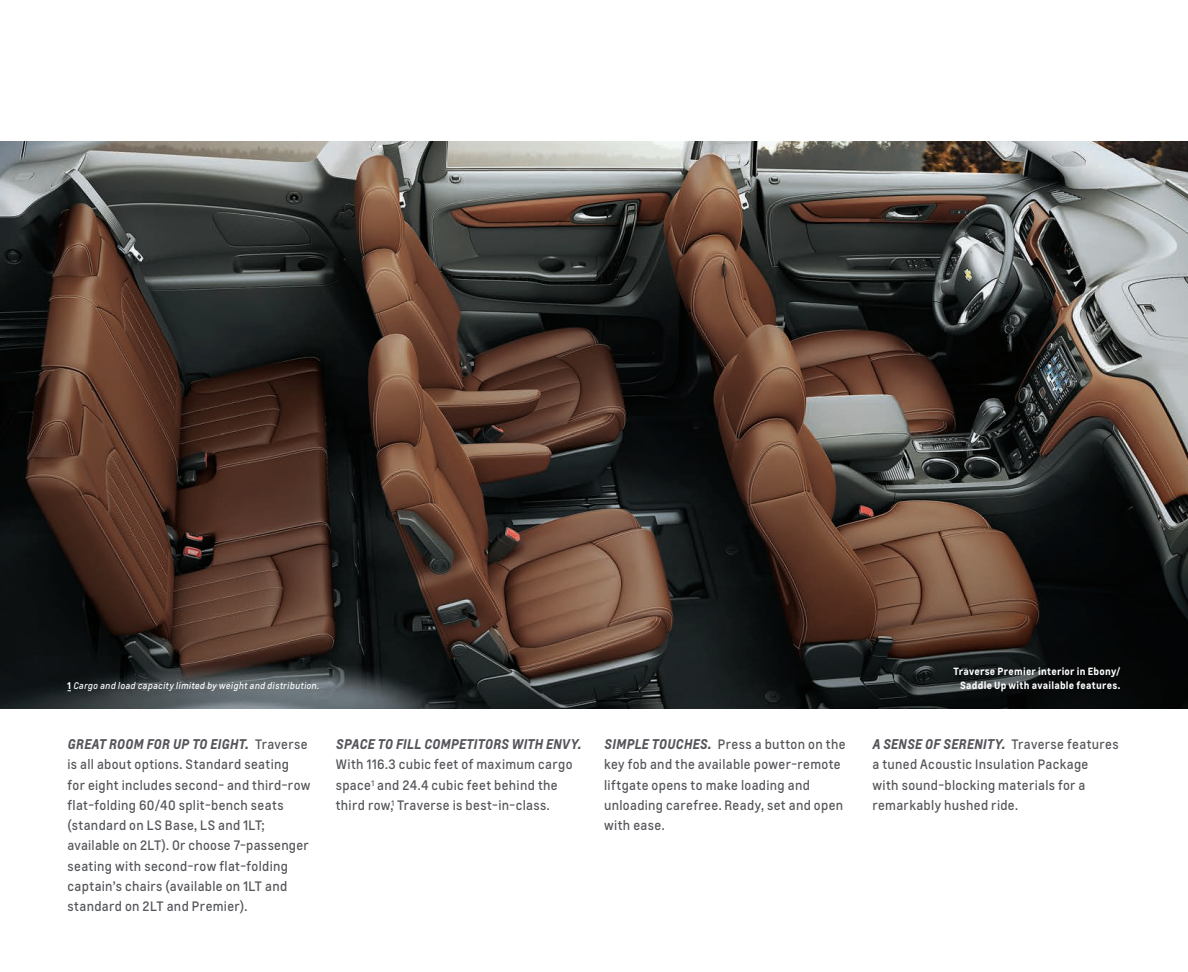
<style>
.page{position:relative;width:1188px;height:972px;background:#fff}
.page>*{position:absolute;margin:0;border:0;box-sizing:border-box;transform-origin:0 0}
.t1{font:italic 700 13.2px "Louis";letter-spacing:.01em;color:#54555a}
.t2{font:12.75px/20.2px "Louis";letter-spacing:.025em;color:#54555a}
.t3{font:700 9.75px "Louis";letter-spacing:.025em;color:#fff}
.t4{font:italic 9px "Louis";letter-spacing:.035em;color:#fff}
.s1{font-weight:700;font-style:normal}
.s2{font-weight:400;font-style:normal;font-size:12.75px}
.s3{font-weight:700;font-style:italic;font-size:13.2px}
</style>
<div class="page">
<img style="left:0;top:142px;width:1188px;height:567px">
<p class="t3" style="left:954px;top:665px;width:168px">Traverse Premier interior in Ebony/</p>
<p class="t4" style="left:68px;top:679px;width:253px"><span class="s1">1</span> Cargo and load capacity limited by weight and distribution.</p>
<p class="t3" style="left:960px;top:678px;width:162px">Saddle Up with available features.</p>
<p class="t1" style="left:68px;top:736px;width:242px">GREAT ROOM FOR UP TO EIGHT. <span class="s2">Traverse</span></p>
<p class="t2" style="left:67px;top:755px;width:244px">is all about options. Standard seating<br>for eight includes second- and third-row flat-folding 60/40 split-bench seats (standard on LS Base, LS and 1LT; available on 2LT). Or choose 7-passenger seating with second-row flat-folding captain’s chairs (available on 1LT and standard on 2LT and Premier).</p>
<p class="t1" style="left:336px;top:736px;width:247px">SPACE TO FILL COMPETITORS WITH ENVY.</p>
<p class="t2" style="left:336px;top:755px;width:238px">With 116.3 cubic feet of maximum cargo space<sup>1</sup> and 24.4 cubic feet behind the third row,<sup>1</sup> Traverse is best-in-class.</p>
<p class="t2" style="left:604px;top:734px;width:243px"><span class="s3">SIMPLE TOUCHES.</span> Press a button on the key fob and the available power-remote liftgate opens to make loading and unloading carefree. Ready, set and open with ease.</p>
<p class="t1" style="left:872px;top:736px;width:248px">A SENSE OF SERENITY. <span class="s2">Traverse features</span></p>
<p class="t2" style="left:872px;top:755px;width:217px">a tuned Acoustic Insulation Package with sound-blocking materials for a remarkably hushed ride.</p>
</div>
